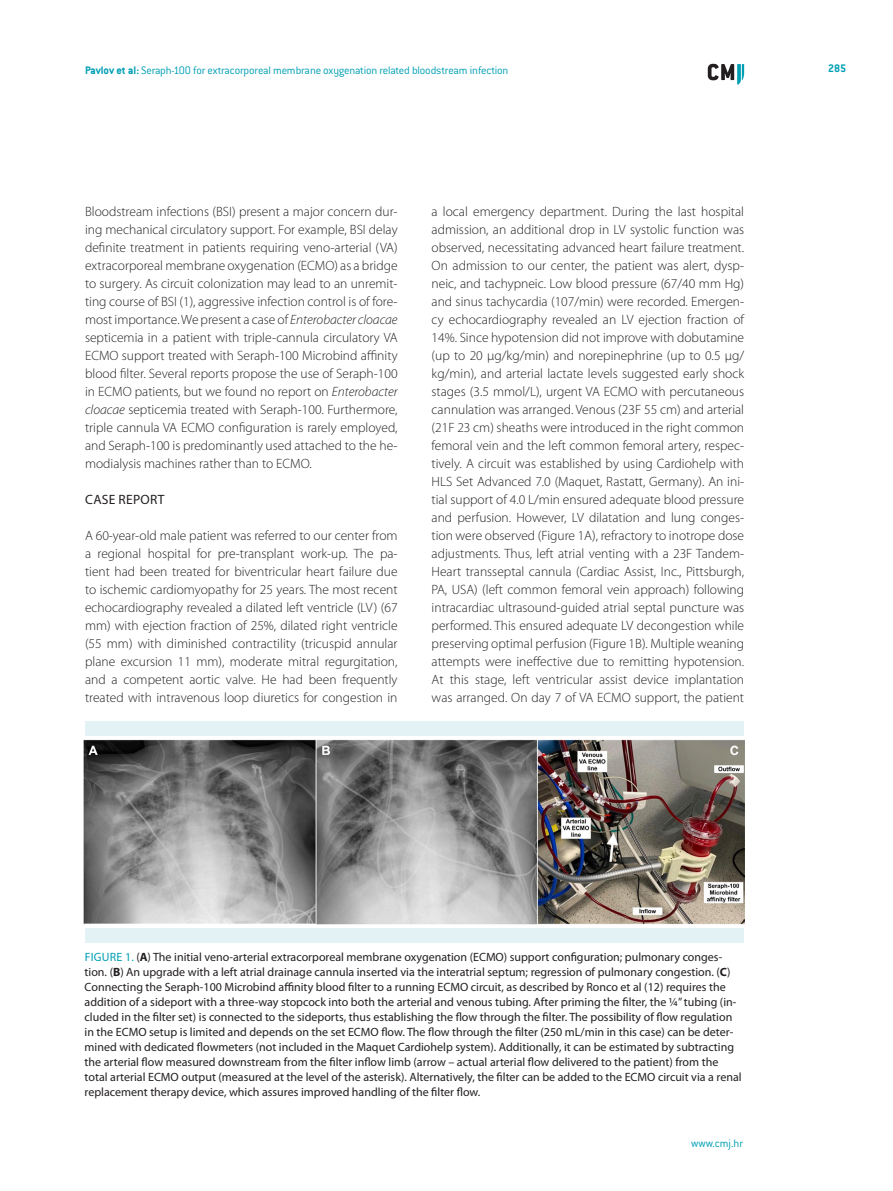
<style>
.page{position:relative;width:893px;height:1191px;background:#fff}
.page>*{position:absolute;margin:0;border:0;box-sizing:border-box;transform-origin:0 0}
.t1{font:300 13.5px/18px "Myriad Pro";color:#231f20;text-align:justify}
.t2{font:13.5px "Myriad Pro";letter-spacing:.02em;color:#231f20}
.t3{font:12px/15px "Myriad Pro";color:#231f20}
.t4{font:300 12px "ITC Conduit LTCE";letter-spacing:-.015em;color:#009fb4}
.t5{font:700 12px "ITC Conduit LTCE";color:#009fb4}
.s1{font-weight:700}
.s2{font-style:italic}
.s3{color:#009fb4}
</style>
<div class="page">
<svg style="left:708px;top:64px;width:36px;height:21px"></svg>
<img style="left:84px;top:739px;width:660px;height:185px">
<div style="left:85px;top:928px;width:659px;height:15px;background:#e2f2f5"></div>
<div style="left:85px;top:721px;width:659px;height:14px;background:#e2f2f5"></div>
<p class="t4" style="left:85px;top:63px;width:425px"><span class="s1">Pavlov et al:</span> Seraph-100 for extracorporeal membrane oxygenation related bloodstream infection</p>
<p class="t5" style="left:828px;top:61px;width:19px">285</p>
<p class="t1" style="left:85px;top:202px;width:314px">Bloodstream infections (BSI) present a major concern dur&shy;ing mechanical circulatory support. For example, BSI delay definite treatment in patients requiring veno-arterial (VA) extracorporeal membrane oxygenation (ECMO) as a bridge to surgery. As circuit colonization may lead to an unremit&shy;ting course of BSI (1), aggressive infection control is of fore&shy;most importance. We present a case of <span class="s2">Enterobacter cloacae </span>septicemia in a patient with triple-cannula circulatory VA ECMO support treated with Seraph-100 Microbind affinity blood filter. Several reports propose the use of Seraph-100 in ECMO patients, but we found no report on <span class="s2">Enterobacter cloacae</span> septicemia treated with Seraph-100. Furthermore, triple cannula VA ECMO configuration is rarely employed, and Seraph-100 is predominantly used attached to the he&shy;modialysis machines rather than to ECMO.</p>
<p class="t2" style="left:85px;top:491px;width:73px">Case report</p>
<p class="t1" style="left:85px;top:526px;width:314px">A 60-year-old male patient was referred to our center from a regional hospital for pre-transplant work-up. The pa&shy;tient had been treated for biventricular heart failure due to ischemic cardiomyopathy for 25 years. The most recent echocardiography revealed a dilated left ventricle (LV) (67 mm) with ejection fraction of 25%, dilated right ventricle (55 mm) with diminished contractility (tricuspid annular plane excursion 11 mm), moderate mitral regurgitation, and a competent aortic valve. He had been frequently treated with intravenous loop diuretics for congestion in</p>
<p class="t1" style="left:432px;top:202px;width:314px">a local emergency department. During the last hospital admission, an additional drop in LV systolic function was observed, necessitating advanced heart failure treatment.<br>On admission to our center, the patient was alert, dysp&shy;neic, and tachypneic. Low blood pressure (67/40 mm Hg) and sinus tachycardia (107/min) were recorded. Emergen&shy;cy echocardiography revealed an LV ejection fraction of 14%. Since hypotension did not improve with dobutamine (up to 20 µg/kg/min) and norepinephrine (up to 0.5 µg/ kg/min), and arterial lactate levels suggested early shock stages (3.5 mmol/L), urgent VA ECMO with percutaneous cannulation was arranged. Venous (23F 55 cm) and arterial (21F 23 cm) sheaths were introduced in the right common femoral vein and the left common femoral artery, respec&shy;tively. A circuit was established by using Cardiohelp with HLS Set Advanced 7.0 (Maquet, Rastatt, Germany). An ini&shy;tial support of 4.0 L/min ensured adequate blood pressure and perfusion. However, LV dilatation and lung conges&shy;tion were observed (Figure 1A), refractory to inotrope dose adjustments. Thus, left atrial venting with a 23F Tandem-Heart transseptal cannula (Cardiac Assist, Inc., Pittsburgh, PA, USA) (left common femoral vein approach) following intracardiac ultrasound-guided atrial septal puncture was performed. This ensured adequate LV decongestion while preserving optimal perfusion (Figure 1B). Multiple weaning attempts were ineffective due to remitting hypotension.<br>At this stage, left ventricular assist device implantation was arranged. On day 7 of VA ECMO support, the patient</p>
<p class="t3" style="left:85px;top:949px;width:658px"><span class="s3">Fi gure 1.</span> (<span class="s1">A</span>) The initial veno-arterial extracorporeal membrane oxygenation (ECMO) support configuration; pulmonary conges&shy;tion. (<span class="s1">B</span>) An upgrade with a left atrial drainage cannula inserted via the interatrial septum; regression of pulmonary congestion. (<span class="s1">C</span>)<br>Connecting the Seraph-100 Microbind affinity blood filter to a running ECMO circuit, as described by Ronco et al (12) requires the addition of a sideport with a three-way stopcock into both the arterial and venous tubing. After priming the filter, the ¼” tubing (in&shy;cluded in the filter set) is connected to the sideports, thus establishing the flow through the filter. The possibility of flow regulation in the ECMO setup is limited and depends on the set ECMO flow. The flow through the filter (250 mL/min in this case) can be deter&shy;mined with dedicated flowmeters (not included in the Maquet Cardiohelp system). Additionally, it can be estimated by subtracting the arterial flow measured downstream from the filter inflow limb (arrow – actual arterial flow delivered to the patient) from the total arterial ECMO output (measured at the level of the asterisk). Alternatively, the filter can be added to the ECMO circuit via a renal replacement therapy device, which assures improved handling of the filter flow.</p>
<p class="t4" style="left:691px;top:1136px;width:54px">www.cmj.hr</p>
</div>
